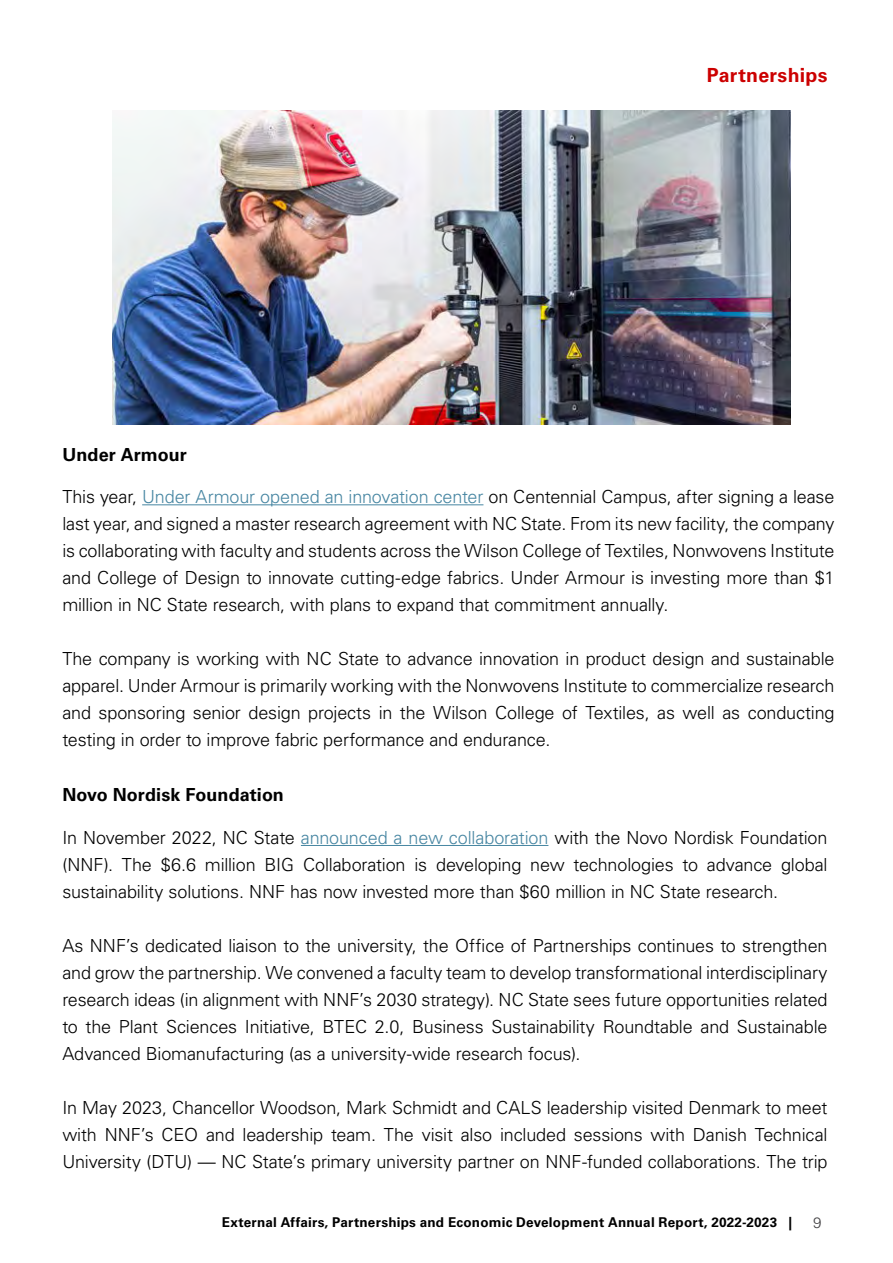
<style>
.page{position:relative;width:893px;height:1263px;background:#fff}
.page>*{position:absolute;margin:0;border:0;box-sizing:border-box;transform-origin:0 0}
.t1{font:700 19.5px "Univers LT Std";letter-spacing:.015em;color:#c00}
.t2{font:300 18px/27px "Univers LT Std";letter-spacing:-.01em;color:#000;text-align:justify}
.t3{font:700 18px "Univers LT Std";letter-spacing:.005em;color:#000}
.t4{font:300 15px "Univers LT Std";color:#414042}
.t5{font:700 13.5px "Univers LT Std";letter-spacing:.015em;color:#000}
.s1{color:#4786a2}
</style>
<div class="page">
<img style="left:113px;top:111px;width:677px;height:314px">
<hr style="left:301px;top:845px;width:247px;height:1px;background:#4786a2">
<hr style="left:142px;top:504px;width:341px;height:1px;background:#4786a2">
<p class="t1" style="left:707px;top:64px;width:122px">Partnerships</p>
<p class="t3" style="left:63px;top:444px;width:126px">Under Armour</p>
<p class="t2" style="left:62px;top:483px;width:774px">This year, <span class="s1">Under Armour opened an innovation center</span> on Centennial Campus, after signing a lease last year, and signed a master research agreement with NC State. From its new facility, the company is collaborating with faculty and students across the Wilson College of Textiles, Nonwovens Institute and College of Design to innovate cutting-edge fabrics. Under Armour is investing more than $1 million in NC State research, with plans to expand that commitment annually.</p>
<p class="t2" style="left:62px;top:645px;width:774px">The company is working with NC State to advance innovation in product design and sustainable apparel. Under Armour is primarily working with the Nonwovens Institute to commercialize research and sponsoring senior design projects in the Wilson College of Textiles, as well as conducting testing in order to improve fabric performance and endurance.</p>
<p class="t3" style="left:62px;top:784px;width:223px">Novo Nordisk Foundation</p>
<p class="t2" style="left:62px;top:824px;width:767px">In November 2022, NC State <span class="s1">announced a new collaboration</span> with the Novo Nordisk Foundation (NNF). The $6.6 million BIG Collaboration is developing new technologies to advance global sustainability solutions. NNF has now invested more than $60 million in NC State research.</p>
<p class="t2" style="left:62px;top:932px;width:767px">As NNF’s dedicated liaison to the university, the Office of Partnerships continues to strengthen and grow the partnership. We convened a faculty team to develop transformational interdisciplinary research ideas (in alignment with NNF’s 2030 strategy). NC State sees future opportunities related to the Plant Sciences Initiative, BTEC 2.0, Business Sustainability Roundtable and Sustainable Advanced Biomanufacturing (as a university-wide research focus).</p>
<p class="t2" style="left:62px;top:1094px;width:767px">In May 2023, Chancellor Woodson, Mark Schmidt and CALS leadership visited Denmark to meet with NNF’s CEO and leadership team. The visit also included sessions with Danish Technical University (DTU) — NC State’s primary university partner on NNF-funded collaborations. The trip</p>
<p class="t5" style="left:222px;top:1214px;width:572px">External Affairs, Partnerships and Economic Development Annual Report, 2022-2023 |</p>
<p class="t4" style="left:813px;top:1214px;width:10px">9</p>
</div>
